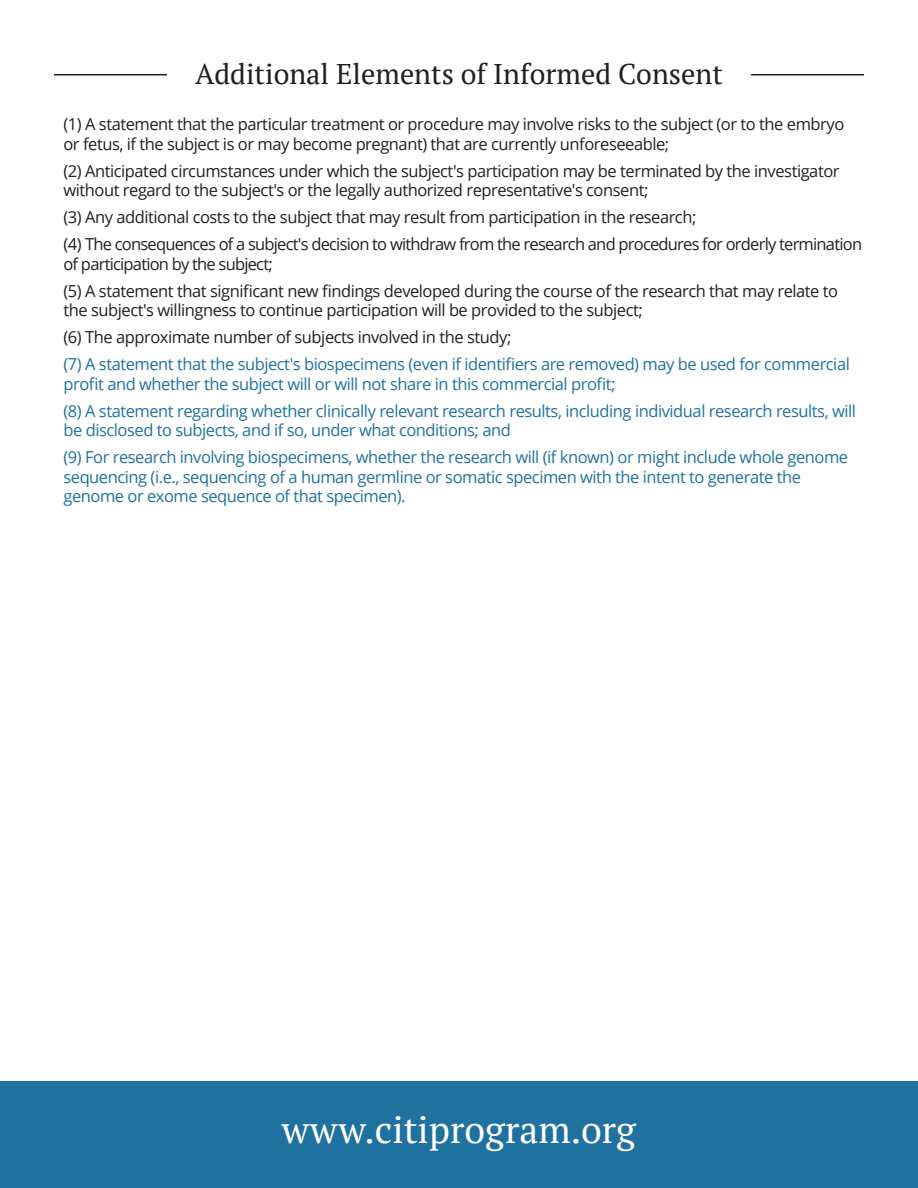
<style>
.page{position:relative;width:918px;height:1188px;background:#fff}
.page>*{position:absolute;margin:0;border:0;box-sizing:border-box;transform-origin:0 0}
.t1{font:37.5px "PT Serif";color:#fff}
.t2{font:28.35px "PT Serif";color:#231f20}
.t3{font:16.5px/27px "Open Sans";letter-spacing:-.03em;color:#231f20}
.t4{font:16.5px/19.5px "Open Sans";letter-spacing:-.03em;color:#1f72a0}
</style>
<div class="page">
<hr style="left:54px;top:74px;width:810px;height:1px;background:#231f20">
<div style="left:167px;top:54px;width:584px;height:46px;background:#fff"></div>
<div style="left:0;top:1082px;width:918px;height:106px;background:#1f72a0"></div>
<h2 class="t2" style="left:195px;top:56px;width:529px">Additional Elements of Informed Consent</h2>
<p class="t3" style="left:63px;top:114px;width:782px;line-height:19.5px">(1) A statement that the particular treatment or procedure may involve risks to the subject (or to the embryo or fetus, if the subject is or may become pregnant) that are currently unforeseeable;</p>
<p class="t3" style="left:63px;top:161px;width:778px;line-height:19.5px">(2) Anticipated circumstances under which the subject's participation may be terminated by the investigator without regard to the subject's or the legally authorized representative's consent;</p>
<p class="t3" style="left:63px;top:204px;width:800px">(3) Any additional costs to the subject that may result from participation in the research;<br>(4) The consequences of a subject's decision to withdraw from the research and procedures for orderly termination</p>
<p class="t3" style="left:63px;top:250px;width:776px">of participation by the subject;<br>(5) A statement that significant new findings developed during the course of the research that may relate to</p>
<p class="t3" style="left:63px;top:297px;width:581px">the subject's willingness to continue participation will be provided to the subject; (6) The approximate number of subjects involved in the study;</p>
<p class="t4" style="left:63px;top:354px;width:788px">(7) A statement that the subject's biospecimens (even if identifiers are removed) may be used for commercial profit and whether the subject will or will not share in this commercial profit;</p>
<p class="t4" style="left:63px;top:401px;width:794px">(8) A statement regarding whether clinically relevant research results, including individual research results, will be disclosed to subjects, and if so, under what conditions; and</p>
<p class="t4" style="left:63px;top:447px;width:786px">(9) For research involving biospecimens, whether the research will (if known) or might include whole genome sequencing (i.e., sequencing of a human germline or somatic specimen with the intent to generate the genome or exome sequence of that specimen).</p>
<h1 class="t1" style="left:282px;top:1105px;width:356px">www.citiprogram.org</h1>
</div>
